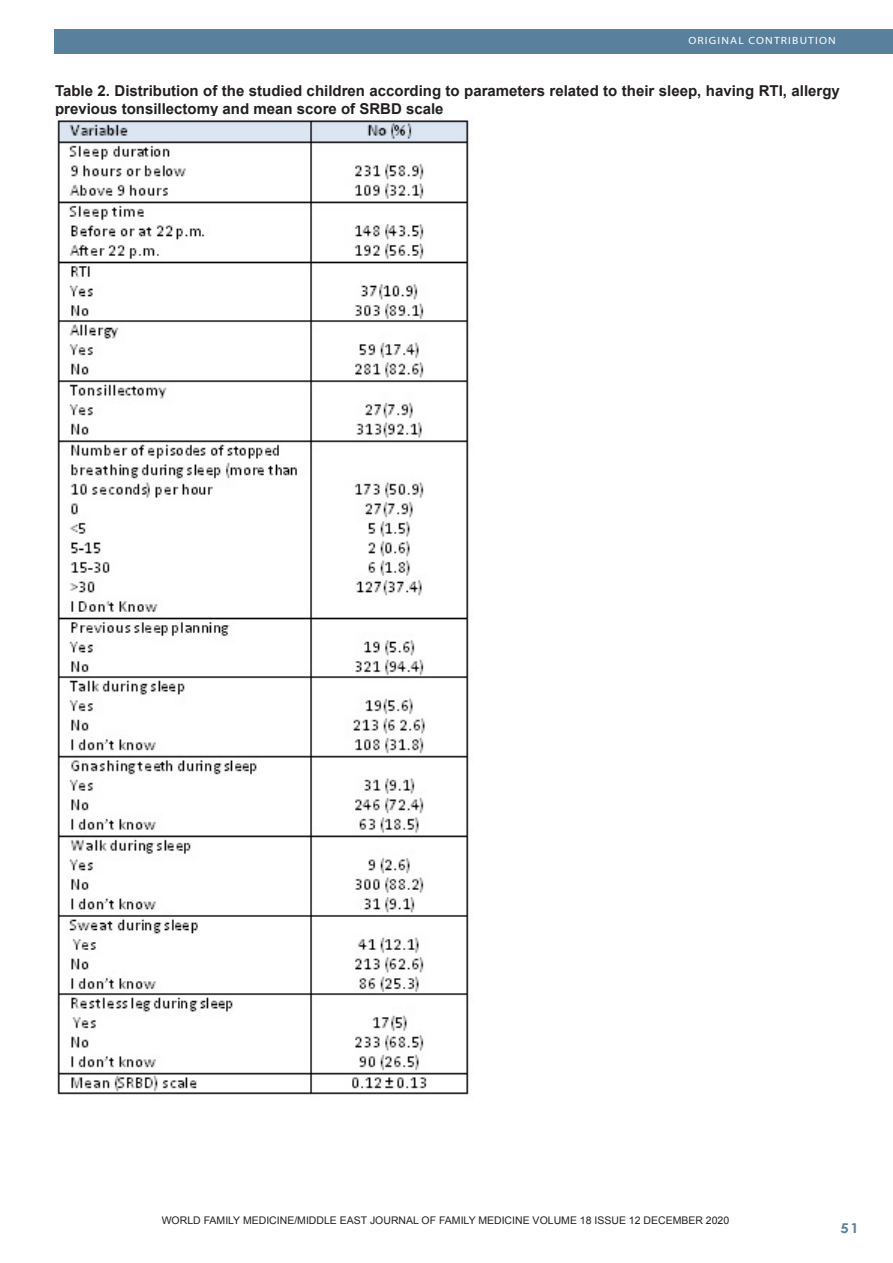
<style>
.page{position:relative;width:893px;height:1263px;background:#fff}
.page>*{position:absolute;margin:0;border:0;box-sizing:border-box;transform-origin:0 0}
.Footnote_Text{font:700 15px/18px "Arial";color:#231f20}
.t1{font:700 13.5px "Century Gothic";color:#59809c;scale:1.1 1}
.Footnote_Text-2{font:10.5px "Arial";color:#231f20}
.t2{font:10.5px "Myriad";letter-spacing:.1em;color:#fff;scale:1.1 1}
</style>
<div class="page">
<div style="left:54px;top:30px;width:839px;height:24px;background:#59809c"></div>
<img style="left:57px;top:120px;width:412px;height:975px">
<p class="t2" style="left:688px;top:35px;width:135px">ORIGINAL CONTRIBUTION</p>
<p class="Footnote_Text" style="left:55px;top:82px;width:786px">Table 2. Distribution of the studied children according to parameters related to their sleep, having RTI, allergy previous tonsillectomy and mean score of SRBD scale</p>
<p class="Footnote_Text-2" style="left:162px;top:1214px;width:569px">WORLD FAMILY MEDICINE/MIDDLE EAST JOURNAL OF FAMILY MEDICINE VOLUME 18 ISSUE 12 DECEMBER 2020</p>
<p class="t1" style="left:840px;top:1218px;width:18px">51</p>
</div>
